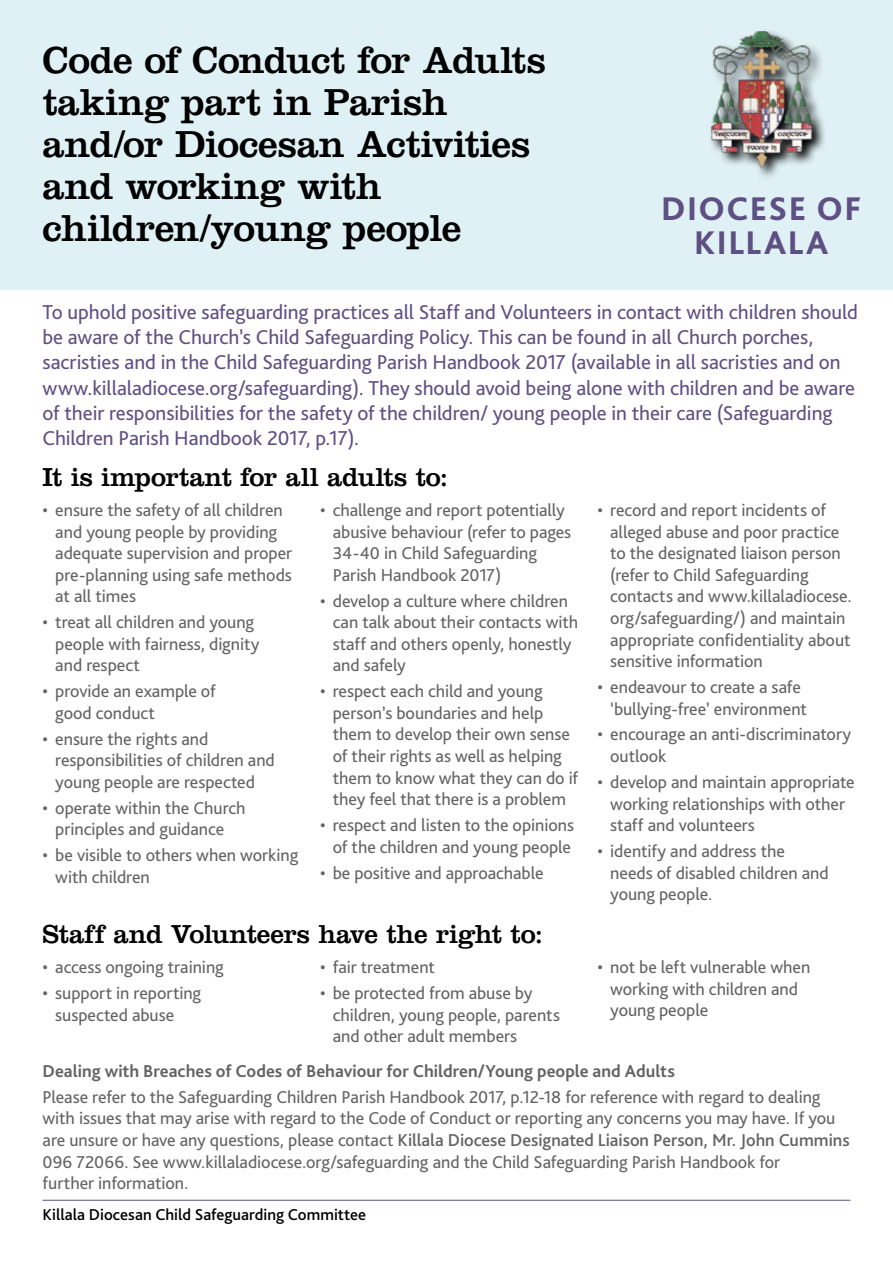
<style>
.page{position:relative;width:893px;height:1263px;background:#fff}
.page>*{position:absolute;margin:0;border:0;box-sizing:border-box;transform-origin:0 0}
.t1{font:39px/42px "Clarendon";letter-spacing:-.01em;color:#000}
.t2{font:800 34.35px/33.9px "Bliss Pro";letter-spacing:.045em;color:#5f5084;text-align:center}
.t3{font:27px "Clarendon";letter-spacing:-.01em;color:#000}
.t4{font:21px/25.2px "Bliss Pro";letter-spacing:-.005em;color:#5f5084}
.t5{font:18px/21.6px "Bliss Pro";letter-spacing:-.005em;color:#646363}
.t6{font:700 18px "Bliss Pro";color:#646363}
.t7{font:500 16.5px "Bliss Pro";color:#000}
.s1{font-weight:500}
</style>
<div class="page">
<div style="left:0;top:0;width:893px;height:289px;background:#e0f1f5"></div>
<svg style="left:755px;top:31px;width:70px;height:146px"></svg>
<img style="left:710px;top:32px;width:105px;height:138px">
<hr style="left:43px;top:1200px;width:807px;height:1px;background:#5f5084">
<h1 class="t1" style="left:43px;top:38px;width:505px">Code of Conduct for Adults taking part in Parish and/or Diocesan Activities and working with children/young people</h1>
<h2 class="t2" style="left:661px;top:191px;width:202px">DIOCESE OF<br>KILLALA</h2>
<p class="t4" style="left:43px;top:299px;width:817px">To uphold positive safeguarding practices all Staff and Volunteers in contact with children should be aware of the Church’s Child Safeguarding Policy. This can be found in all Church porches, sacristies and in the Child Safeguarding Parish Handbook 2017 (available in all sacristies and on www.killaladiocese.org/safeguarding). They should avoid being alone with children and be aware of their responsibilities for the safety of the children/ young people in their care (Safeguarding Children Parish Handbook 2017, p.17).</p>
<h3 class="t3" style="left:43px;top:461px;width:407px">It is important for all adults to:</h3>
<p class="t5" style="left:55px;top:499px;width:238px;text-indent:-13px">• ensure the safety of all children and young people by providing adequate supervision and proper pre-planning using safe methods at all times</p>
<p class="t5" style="left:55px;top:611px;width:206px;text-indent:-13px">• treat all children and young people with fairness, dignity and respect</p>
<p class="t5" style="left:55px;top:680px;width:162px;text-indent:-13px">• provide an example of good conduct</p>
<p class="t5" style="left:55px;top:727px;width:221px;text-indent:-13px">• ensure the rights and responsibilities of children and young people are respected</p>
<p class="t5" style="left:43px;top:797px;width:205px;text-align:center">• operate within the Church principles and guidance</p>
<p class="t5" style="left:55px;top:844px;width:245px;text-indent:-13px">• be visible to others when working with children</p>
<p class="t5" style="left:610px;top:499px;width:243px;text-indent:-13px">• record and report incidents of alleged abuse and poor practice to the designated liaison person (refer to Child Safeguarding contacts and www.killaladiocese. org/safeguarding/) and maintain appropriate confidentiality about sensitive information</p>
<p class="t5" style="left:610px;top:676px;width:198px;text-indent:-13px">• endeavour to create a safe ‘bullying-free’ environment</p>
<p class="t5" style="left:610px;top:723px;width:243px;text-indent:-13px">• encourage an anti-discriminatory outlook</p>
<p class="t5" style="left:610px;top:771px;width:246px;text-indent:-13px">• develop and maintain appropriate working relationships with other staff and volunteers</p>
<p class="t5" style="left:610px;top:840px;width:220px;text-indent:-13px">• identify and address the needs of disabled children and young people.</p>
<p class="t5" style="left:333px;top:499px;width:240px;text-indent:-13px">• challenge and report potentially abusive behaviour (refer to pages<br>34-40 in Child Safeguarding<br>Parish Handbook 2017)</p>
<p class="t5" style="left:333px;top:589px;width:247px;text-indent:-13px">• develop a culture where children can talk about their contacts with staff and others openly, honestly and safely</p>
<p class="t5" style="left:333px;top:680px;width:247px;text-indent:-13px">• respect each child and young person’s boundaries and help them to develop their own sense of their rights as well as helping them to know what they can do if they feel that there is a problem</p>
<p class="t5" style="left:320px;top:814px;width:256px;text-align:center">• respect and listen to the opinions of the children and young people</p>
<p class="t5" style="left:320px;top:861px;width:225px">• be positive and approachable</p>
<h3 class="t3" style="left:43px;top:918px;width:502px">Staff and Volunteers have the right to:</h3>
<p class="t5" style="left:43px;top:956px;width:183px">• access ongoing training</p>
<p class="t5" style="left:55px;top:982px;width:147px;text-indent:-13px">• support in reporting suspected abuse</p>
<p class="t5" style="left:320px;top:956px;width:117px">• fair treatment</p>
<p class="t5" style="left:333px;top:982px;width:229px;text-indent:-13px">• be protected from abuse by children, young people, parents and other adult members</p>
<p class="t5" style="left:610px;top:956px;width:202px;text-indent:-13px">• not be left vulnerable when working with children and young people</p>
<p class="t6" style="left:43px;top:1060px;width:634px">Dealing with Breaches of Codes of Behaviour for Children/Young people and Adults</p>
<p class="t5" style="left:43px;top:1086px;width:809px">Please refer to the Safeguarding Children Parish Handbook 2017, p.12-18 for reference with regard to dealing with issues that may arise with regard to the Code of Conduct or reporting any concerns you may have. If you are unsure or have any questions, please contact <span class="s1">Killala Diocese Designated Liaison Person, Mr. John Cummins </span>096 72066. See www.killaladiocese.org/safeguarding and the Child Safeguarding Parish Handbook for<br>further information.</p>
<p class="t7" style="left:43px;top:1204px;width:325px">Killala Diocesan Child Safeguarding Committee</p>
</div>
